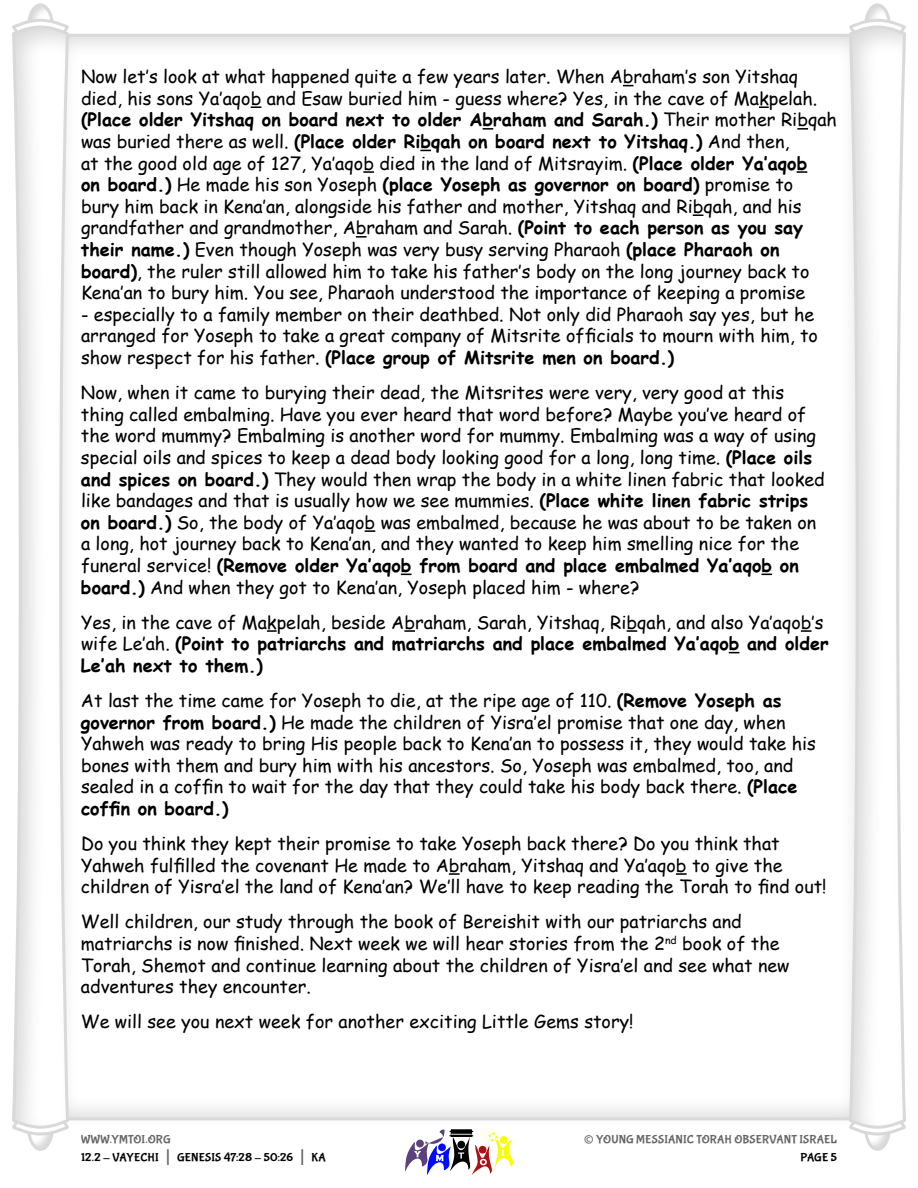
<style>
.page{position:relative;width:918px;height:1188px;background:#fff}
.page>*{position:absolute;margin:0;border:0;box-sizing:border-box;transform-origin:0 0}
.t1{font:27px "Bubblegum Sans";color:#666}
.t2{font:18px/21.6px "Comic Sans MS";color:#000}
.t3{font:12px/18px "Bubblegum Sans";letter-spacing:.01em;color:#000}
.t4{font:12px "Bubblegum Sans";letter-spacing:.01em;color:#666}
.s1{font-weight:700}
.s2{color:#666}
.s3{font-size:21px;color:#666}
</style>
<div class="page">
<svg style="left:405px;top:1129px;width:108px;height:46px"></svg>
<svg style="left:28px;top:1137px;width:25px;height:10px"></svg>
<div style="left:27px;top:1104px;width:27px;height:47px;border:3px solid #d9d9d9;border-radius:50%"></div>
<svg style="left:17px;top:1114px;width:55px;height:23px"></svg>
<svg style="left:28px;top:7px;width:25px;height:10px"></svg>
<div style="left:27px;top:3px;width:27px;height:48px;border:3px solid #d9d9d9;border-radius:50%"></div>
<svg style="left:18px;top:17px;width:45px;height:7px"></svg>
<svg style="left:12px;top:24px;width:58px;height:1106px"></svg>
<svg style="left:865px;top:1137px;width:25px;height:10px"></svg>
<div style="left:864px;top:1104px;width:27px;height:47px;border:3px solid #d9d9d9;border-radius:50%"></div>
<svg style="left:854px;top:1130px;width:47px;height:7px"></svg>
<svg style="left:865px;top:7px;width:25px;height:10px"></svg>
<div style="left:864px;top:3px;width:27px;height:48px;border:3px solid #d9d9d9;border-radius:50%"></div>
<svg style="left:846px;top:17px;width:54px;height:23px"></svg>
<svg style="left:848px;top:24px;width:58px;height:1106px"></svg>
<svg style="left:251px;top:106px;width:10px;height:2px"></svg>
<svg style="left:759px;top:106px;width:10px;height:2px"></svg>
<svg style="left:483px;top:128px;width:10px;height:2px"></svg>
<svg style="left:797px;top:128px;width:11px;height:2px"></svg>
<svg style="left:363px;top:171px;width:11px;height:2px"></svg>
<svg style="left:797px;top:171px;width:10px;height:2px"></svg>
<svg style="left:693px;top:214px;width:10px;height:2px"></svg>
<svg style="left:356px;top:236px;width:11px;height:2px"></svg>
<svg style="left:365px;top:530px;width:10px;height:2px"></svg>
<svg style="left:267px;top:630px;width:10px;height:2px"></svg>
<svg style="left:404px;top:630px;width:11px;height:2px"></svg>
<svg style="left:627px;top:630px;width:10px;height:2px"></svg>
<svg style="left:801px;top:630px;width:11px;height:2px"></svg>
<svg style="left:449px;top:873px;width:11px;height:2px"></svg>
<svg style="left:676px;top:873px;width:11px;height:2px"></svg>
<p class="t2" style="left:81px;top:65px;width:758px">Now let’s look at what happened quite a few years later. When Abraham’s son Yitshaq died, his sons Ya’aqob and Esaw buried him - guess where? Yes, in the cave of Makpelah. <span class="s1">(Place older Yitshaq on board next to older Abraham and Sarah )</span> Their mother Ribqah was buried there as well. <span class="s1">(Place older Ribqah on board next to Yitshaq )</span> And then,<br>at the good old age of 127, Ya’aqob died in the land of Mitsrayim. <span class="s1">(Place older Ya’aqob<br>on board )</span> He made his son Yoseph <span class="s1">(place Yoseph as governor on board)</span> promise to<br>bury him back in Kena’an, alongside his father and mother, Yitshaq and Ribqah, and his grandfather and grandmother, Abraham and Sarah. <span class="s1">(Point to each person as you say their name )</span> Even though Yoseph was very busy serving Pharaoh <span class="s1">(place Pharaoh on board)</span>, the ruler still allowed him to take his father’s body on the long journey back to Kena’an to bury him. You see, Pharaoh understood the importance of keeping a promise</p>
<p class="t2" style="left:81px;top:305px;width:739px">- especially to a family member on their deathbed. Not only did Pharaoh say yes, but he arranged for Yoseph to take a great company of Mitsrite officials to mourn with him, to show respect for his father. <span class="s1">(Place group of Mitsrite men on board )</span></p>
<p class="t2" style="left:81px;top:384px;width:745px">Now, when it came to burying their dead, the Mitsrites were very, very good at this thing called embalming. Have you ever heard that word before? Maybe you’ve heard of the word mummy? Embalming is another word for mummy. Embalming was a way of using special oils and spices to keep a dead body looking good for a long, long time. <span class="s1">(Place oils and spices on board )</span> They would then wrap the body in a white linen fabric that looked like bandages and that is usually how we see mummies. <span class="s1">(Place white linen fabric strips on board )</span> So, the body of Ya’aqob was embalmed, because he was about to be taken on a long, hot journey back to Kena’an, and they wanted to keep him smelling nice for the funeral service! <span class="s1">(Remove older Ya’aqob from board and place embalmed Ya’aqob on board )</span> And when they got to Kena’an, Yoseph placed him - where?</p>
<p class="t2" style="left:81px;top:613px;width:749px">Yes, in the cave of Makpelah, beside Abraham, Sarah, Yitshaq, Ribqah, and also Ya’aqob’s wife Le’ah. <span class="s1">(Point to patriarchs and matriarchs and place embalmed Ya’aqob and older<br>Le’ah next to them.)</span></p>
<p class="t2" style="left:81px;top:691px;width:736px">At last the time came for Yoseph to die, at the ripe age of 110. <span class="s1">(Remove Yoseph as governor from board )</span> He made the children of Yisra’el promise that one day, when Yahweh was ready to bring His people back to Kena’an to possess it, they would take his bones with them and bury him with his ancestors. So, Yoseph was embalmed, too, and sealed in a coffin to wait for the day that they could take his body back there. <span class="s1">(Place coffin on board.)</span></p>
<p class="t2" style="left:81px;top:835px;width:747px">Do you think they kept their promise to take Yoseph back there? Do you think that<br>Yahweh fulfilled the covenant He made to Abraham, Yitshaq and Ya’aqob to give the children of Yisra’el the land of Kena’an? We’ll have to keep reading the Torah to find out!</p>
<p class="t2" style="left:81px;top:910px;width:710px">Well children, our study through the book of Bereishit with our patriarchs and matriarchs is now finished. Next week we will hear stories from the 2<sup>nd</sup> book of the Torah, Shemot and continue learning about the children of Yisra’el and see what new adventures they encounter.</p>
<p class="t2" style="left:81px;top:1013px;width:554px">We will see you next week for another exciting Little Gems story!</p>
<p class="t3" style="left:81px;top:1132px;width:246px"><span class="s2">WWW.YMTOI.ORG<br></span>12.2 - VAYECHI <span class="s3">|</span> GENESIS 47:28 - 50:26 <span class="s3">|</span> KA</p>
<h1 class="t1" style="left:584px;top:1128px;width:12px">©</h1>
<p class="t4" style="left:596px;top:1134px;width:242px">YOUNG MESSIANIC TORAH OBSERVANT ISRAEL</p>
<p class="t3" style="left:800px;top:1150px;width:38px">PAGE 5</p>
</div>
